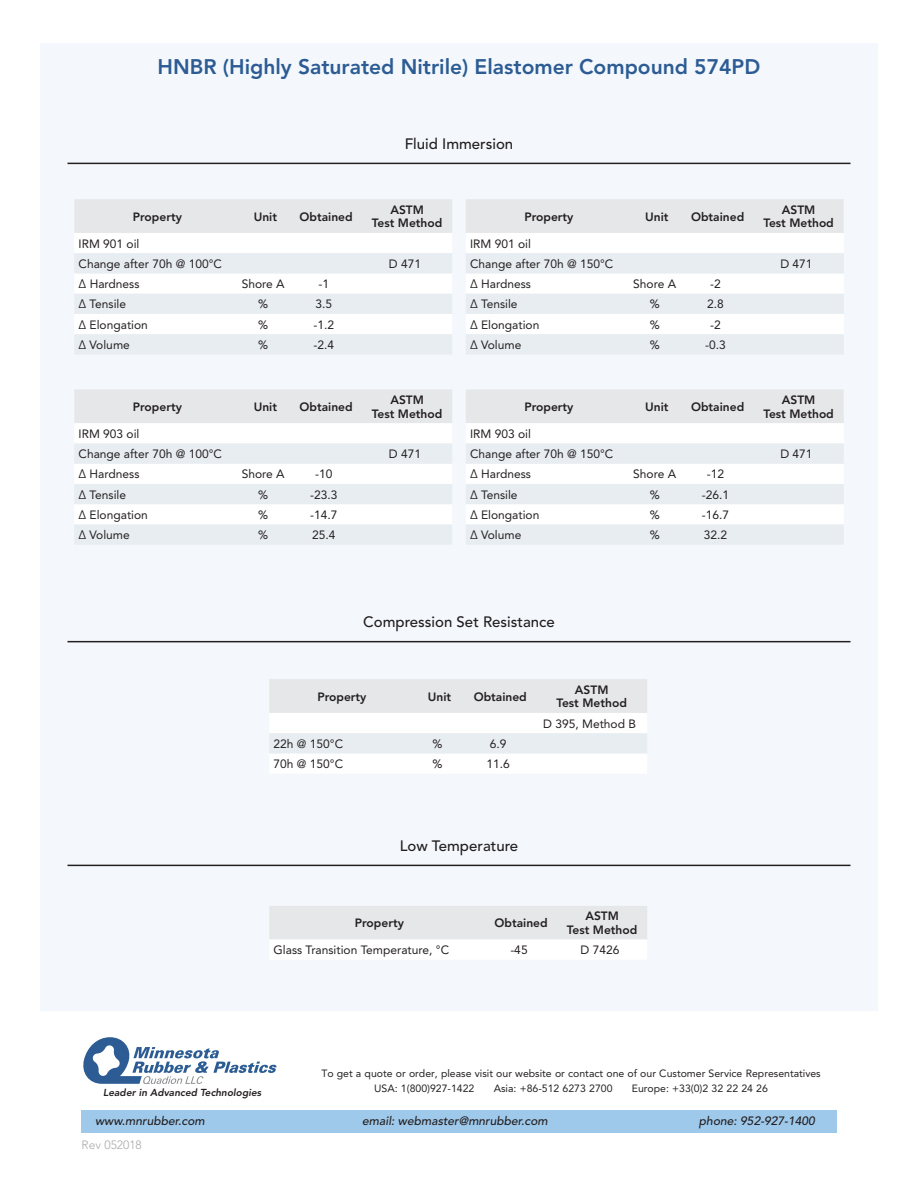
<style>
.page{position:relative;width:918px;height:1188px;background:#fff}
.page>*{position:absolute;margin:0;border:0;box-sizing:border-box;transform-origin:0 0}
.t1{font:800 21px "Avenir LT Std";color:#2c5c93}
.t2{font:500 15px "Avenir LT Std";color:#231f20}
.t3{font:12px/20.2px "Avenir LT Std";color:#231f20}
.t4{font:800 12px/13.5px "Avenir LT Std";color:#231f20;text-align:center}
.t5{font:italic 500 12px "Avenir LT Std";color:#231f20}
.t6{font:300 12px "Avenir LT Std";color:#a8a9ad}
.t7{font:10.5px/15px "Avenir LT Std";color:#231f20}
.t8{font:italic 800 10.05px "Avenir LT Std";color:#231f20}
</style>
<div class="page">
<div style="left:81px;top:1110px;width:756px;height:23px;background:#9fc9eb"></div>
<svg style="left:83px;top:1037px;width:193px;height:47px"></svg>
<div style="left:41px;top:43px;width:837px;height:968px;background:#f4f8fc"></div>
<hr style="left:68px;top:163px;width:783px;height:1px;background:#231f20">
<hr style="left:68px;top:641px;width:783px;height:1px;background:#231f20">
<svg style="left:269px;top:679px;width:378px;height:94px"></svg>
<hr style="left:68px;top:865px;width:783px;height:1px;background:#231f20">
<svg style="left:269px;top:906px;width:378px;height:53px"></svg>
<svg style="left:466px;top:199px;width:378px;height:155px"></svg>
<svg style="left:466px;top:389px;width:378px;height:155px"></svg>
<svg style="left:74px;top:199px;width:378px;height:155px"></svg>
<svg style="left:74px;top:389px;width:378px;height:155px"></svg>
<h1 class="t1" style="left:158px;top:58px;width:604px">HNBR (Highly Saturated Nitrile) Elastomer Compound 574PD</h1>
<p class="t2" style="left:405px;top:137px;width:110px">Fluid Immersion</p>
<p class="t4" style="left:133px;top:211px;width:51px">Property</p>
<p class="t4" style="left:254px;top:211px;width:25px">Unit</p>
<p class="t4" style="left:300px;top:211px;width:55px">Obtained</p>
<p class="t4" style="left:372px;top:204px;width:72px">ASTM<br>Test Method</p>
<p class="t3" style="left:79px;top:234px;width:145px">IRM 901 oil<br>Change after 70h @ 100°C</p>
<p class="t3" style="left:389px;top:255px;width:34px">D 471</p>
<p class="t3" style="left:79px;top:275px;width:62px">Δ Hardness</p>
<p class="t3" style="left:242px;top:275px;width:44px">Shore A</p>
<p class="t3" style="left:319px;top:275px;width:12px">-1</p>
<p class="t3" style="left:79px;top:295px;width:49px">Δ Tensile</p>
<p class="t3" style="left:258px;top:295px;width:11px">%</p>
<p class="t3" style="left:316px;top:295px;width:18px">3.5</p>
<p class="t3" style="left:79px;top:315px;width:71px">Δ Elongation</p>
<p class="t3" style="left:258px;top:315px;width:11px">%</p>
<p class="t3" style="left:314px;top:315px;width:22px">-1.2</p>
<p class="t3" style="left:79px;top:336px;width:53px">Δ Volume</p>
<p class="t3" style="left:258px;top:336px;width:11px">%</p>
<p class="t3" style="left:314px;top:336px;width:22px">-2.4</p>
<p class="t4" style="left:133px;top:401px;width:51px">Property</p>
<p class="t4" style="left:254px;top:401px;width:25px">Unit</p>
<p class="t4" style="left:300px;top:401px;width:55px">Obtained</p>
<p class="t4" style="left:372px;top:394px;width:72px">ASTM<br>Test Method</p>
<p class="t3" style="left:79px;top:425px;width:145px">IRM 903 oil<br>Change after 70h @ 100°C</p>
<p class="t3" style="left:389px;top:445px;width:34px">D 471</p>
<p class="t3" style="left:79px;top:465px;width:62px">Δ Hardness</p>
<p class="t3" style="left:242px;top:465px;width:44px">Shore A</p>
<p class="t3" style="left:315px;top:465px;width:19px">-10</p>
<p class="t3" style="left:79px;top:485px;width:49px">Δ Tensile</p>
<p class="t3" style="left:258px;top:485px;width:11px">%</p>
<p class="t3" style="left:310px;top:485px;width:29px">-23.3</p>
<p class="t3" style="left:79px;top:506px;width:71px">Δ Elongation</p>
<p class="t3" style="left:258px;top:506px;width:11px">%</p>
<p class="t3" style="left:310px;top:506px;width:29px">-14.7</p>
<p class="t3" style="left:79px;top:526px;width:53px">Δ Volume</p>
<p class="t3" style="left:258px;top:526px;width:11px">%</p>
<p class="t3" style="left:312px;top:526px;width:25px">25.4</p>
<p class="t4" style="left:524px;top:211px;width:51px">Property</p>
<p class="t4" style="left:645px;top:211px;width:25px">Unit</p>
<p class="t4" style="left:691px;top:211px;width:55px">Obtained</p>
<p class="t4" style="left:763px;top:204px;width:72px">ASTM<br>Test Method</p>
<p class="t3" style="left:470px;top:234px;width:145px">IRM 901 oil<br>Change after 70h @ 150°C</p>
<p class="t3" style="left:780px;top:255px;width:34px">D 471</p>
<p class="t3" style="left:470px;top:275px;width:62px">Δ Hardness</p>
<p class="t3" style="left:633px;top:275px;width:44px">Shore A</p>
<p class="t3" style="left:710px;top:275px;width:12px">-2</p>
<p class="t3" style="left:470px;top:295px;width:49px">Δ Tensile</p>
<p class="t3" style="left:650px;top:295px;width:11px">%</p>
<p class="t3" style="left:707px;top:295px;width:18px">2.8</p>
<p class="t3" style="left:470px;top:315px;width:71px">Δ Elongation</p>
<p class="t3" style="left:650px;top:315px;width:11px">%</p>
<p class="t3" style="left:710px;top:315px;width:12px">-2</p>
<p class="t3" style="left:470px;top:336px;width:53px">Δ Volume</p>
<p class="t3" style="left:650px;top:336px;width:11px">%</p>
<p class="t3" style="left:705px;top:336px;width:22px">-0.3</p>
<p class="t4" style="left:524px;top:401px;width:51px">Property</p>
<p class="t4" style="left:645px;top:401px;width:25px">Unit</p>
<p class="t4" style="left:691px;top:401px;width:55px">Obtained</p>
<p class="t4" style="left:763px;top:394px;width:72px">ASTM<br>Test Method</p>
<p class="t3" style="left:470px;top:425px;width:145px">IRM 903 oil<br>Change after 70h @ 150°C</p>
<p class="t3" style="left:780px;top:445px;width:34px">D 471</p>
<p class="t3" style="left:470px;top:465px;width:62px">Δ Hardness</p>
<p class="t3" style="left:633px;top:465px;width:44px">Shore A</p>
<p class="t3" style="left:707px;top:465px;width:19px">-12</p>
<p class="t3" style="left:470px;top:485px;width:49px">Δ Tensile</p>
<p class="t3" style="left:650px;top:485px;width:11px">%</p>
<p class="t3" style="left:702px;top:485px;width:29px">-26.1</p>
<p class="t3" style="left:470px;top:506px;width:71px">Δ Elongation</p>
<p class="t3" style="left:650px;top:506px;width:11px">%</p>
<p class="t3" style="left:702px;top:506px;width:29px">-16.7</p>
<p class="t3" style="left:470px;top:526px;width:53px">Δ Volume</p>
<p class="t3" style="left:650px;top:526px;width:11px">%</p>
<p class="t3" style="left:704px;top:526px;width:25px">32.2</p>
<p class="t2" style="left:363px;top:615px;width:193px">Compression Set Resistance</p>
<p class="t4" style="left:317px;top:691px;width:51px">Property</p>
<p class="t4" style="left:428px;top:691px;width:25px">Unit</p>
<p class="t4" style="left:474px;top:691px;width:55px">Obtained</p>
<p class="t4" style="left:557px;top:684px;width:72px">ASTM<br>Test Method</p>
<p class="t3" style="left:543px;top:714px;width:94px">D 395, Method B</p>
<p class="t3" style="left:274px;top:735px;width:71px">22h @ 150°C</p>
<p class="t3" style="left:432px;top:735px;width:11px">%</p>
<p class="t3" style="left:490px;top:735px;width:18px">6.9</p>
<p class="t3" style="left:274px;top:755px;width:71px">70h @ 150°C</p>
<p class="t3" style="left:432px;top:755px;width:11px">%</p>
<p class="t3" style="left:486px;top:755px;width:25px">11.6</p>
<p class="t2" style="left:400px;top:839px;width:120px">Low Temperature</p>
<p class="t4" style="left:355px;top:917px;width:51px">Property</p>
<p class="t4" style="left:495px;top:917px;width:55px">Obtained</p>
<p class="t4" style="left:567px;top:911px;width:72px">ASTM<br>Test Method</p>
<p class="t3" style="left:274px;top:941px;width:177px">Glass Transition Temperature, °C</p>
<p class="t3" style="left:510px;top:941px;width:19px">-45</p>
<p class="t3" style="left:581px;top:941px;width:40px">D 7426</p>
<p class="t8" style="left:103px;top:1088px;width:160px">Leader in Advanced Technologies</p>
<p class="t7" style="left:374px;top:1067px;width:448px;text-indent:-53px">To get a quote or order, please visit our website or contact one of our Customer Service Representatives<br>USA: 1(800)927-1422</p>
<p class="t7" style="left:494px;top:1082px;width:120px">Asia: +86-512 6273 2700</p>
<p class="t7" style="left:632px;top:1082px;width:138px">Europe: +33(0)2 32 22 24 26</p>
<p class="t5" style="left:95px;top:1116px;width:111px">www.mnrubber.com</p>
<p class="t5" style="left:362px;top:1116px;width:187px">email: webmaster@mnrubber.com</p>
<p class="t5" style="left:699px;top:1116px;width:118px">phone: 952-927-1400</p>
<p class="t6" style="left:82px;top:1138px;width:62px">Rev 052018</p>
</div>
